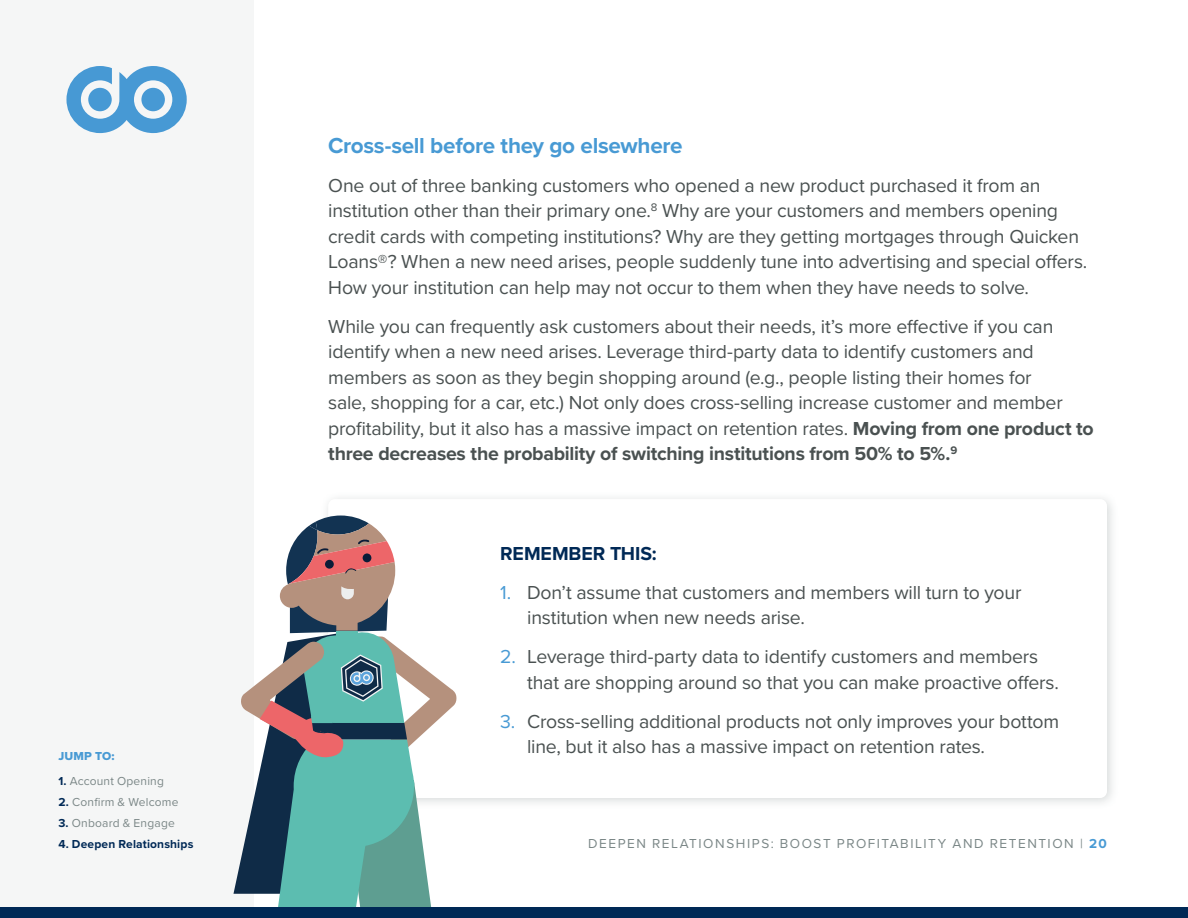
<style>
.page{position:relative;width:1188px;height:918px;background:#fff}
.page>*{position:absolute;margin:0;border:0;box-sizing:border-box;transform-origin:0 0}
.t1{font:700 22.5px "Proxima Nova";letter-spacing:-.015em;color:#489ad4}
.t2{font:19.5px/25.5px "Proxima Nova";letter-spacing:-.01em;color:#4a5151}
.t3{font:700 19.5px "Proxima Nova";letter-spacing:-.005em;color:#002956}
.t4{font:13.5px "Proxima Nova";letter-spacing:.115em;color:#7b8787}
.t5{font:12px "Proxima Nova";letter-spacing:.015em;color:#7b8787}
.t6{font:700 12px "Proxima Nova";letter-spacing:.015em;color:#002956}
.t7{font:12px "Proxima Nova Extrabld";letter-spacing:.015em;color:#489ad4}
.s1{font-weight:700;color:#002956}
.s2{font-weight:700}
.s3{color:#489ad4}
.s4{font-weight:700;color:#489ad4}
</style>
<div class="page">
<div style="left:0;top:0;width:253px;height:918px;background:#f5f6f6"></div>
<div style="left:320px;top:491px;width:799px;height:319px;background:#7b8787;opacity:.3"></div>
<div style="left:328px;top:499px;width:779px;height:299px;background:#fff;border-radius:7px"></div>
<svg style="left:66px;top:66px;width:121px;height:67px"></svg>
<svg style="left:233px;top:516px;width:224px;height:391px"></svg>
<div style="left:0;top:907px;width:1188px;height:11px;background:#002956"></div>
<p class="t7" style="left:58px;top:747px;width:58px">JUMP TO:</p>
<p class="t5" style="left:58px;top:772px;width:107px"><span class="s1">1.</span> Account Opening</p>
<p class="t5" style="left:58px;top:793px;width:122px"><span class="s1">2.</span> Confirm &amp; Welcome</p>
<p class="t5" style="left:58px;top:814px;width:118px"><span class="s1">3.</span> Onboard &amp; Engage</p>
<p class="t6" style="left:58px;top:835px;width:137px">4. Deepen Relationships</p>
<p class="t1" style="left:328px;top:128px;width:356px">Cross-sell before they go elsewhere</p>
<p class="t2" style="left:328px;top:172px;width:761px">One out of three banking customers who opened a new product purchased it from an institution other than their primary one.<sup>8</sup> Why are your customers and members opening credit cards with competing institutions? Why are they getting mortgages through Quicken Loans®? When a new need arises, people suddenly tune into advertising and special offers.<br>How your institution can help may not occur to them when they have needs to solve.</p>
<p class="t2" style="left:328px;top:313px;width:767px">While you can frequently ask customers about their needs, it’s more effective if you can identify when a new need arises. Leverage third-party data to identify customers and members as soon as they begin shopping around (e.g., people listing their homes for<br>sale, shopping for a car, etc.) Not only does cross-selling increase customer and member profitability, but it also has a massive impact on retention rates. <span class="s2">Moving from one product to three decreases the probability of switching institutions from 50% to 5%.</span><sup>9</sup></p>
<p class="t3" style="left:500px;top:538px;width:158px">REMEMBER THIS:</p>
<p class="t2" style="left:527px;top:578px;width:496px;text-indent:-27px"><span class="s3">1.</span> Don’t assume that customers and members will turn to your institution when new needs arise.</p>
<p class="t2" style="left:527px;top:643px;width:533px;text-indent:-27px"><span class="s3">2.</span> Leverage third-party data to identify customers and members that are shopping around so that you can make proactive offers.</p>
<p class="t2" style="left:527px;top:707px;width:534px;text-indent:-27px"><span class="s3">3.</span> Cross-selling additional products not only improves your bottom line, but it also has a massive impact on retention rates.</p>
<p class="t4" style="left:588px;top:833px;width:520px">DEEPEN RELATIONSHIPS: BOOST PROFITABILITY AND RETENTION | <span class="s4">20</span></p>
</div>
